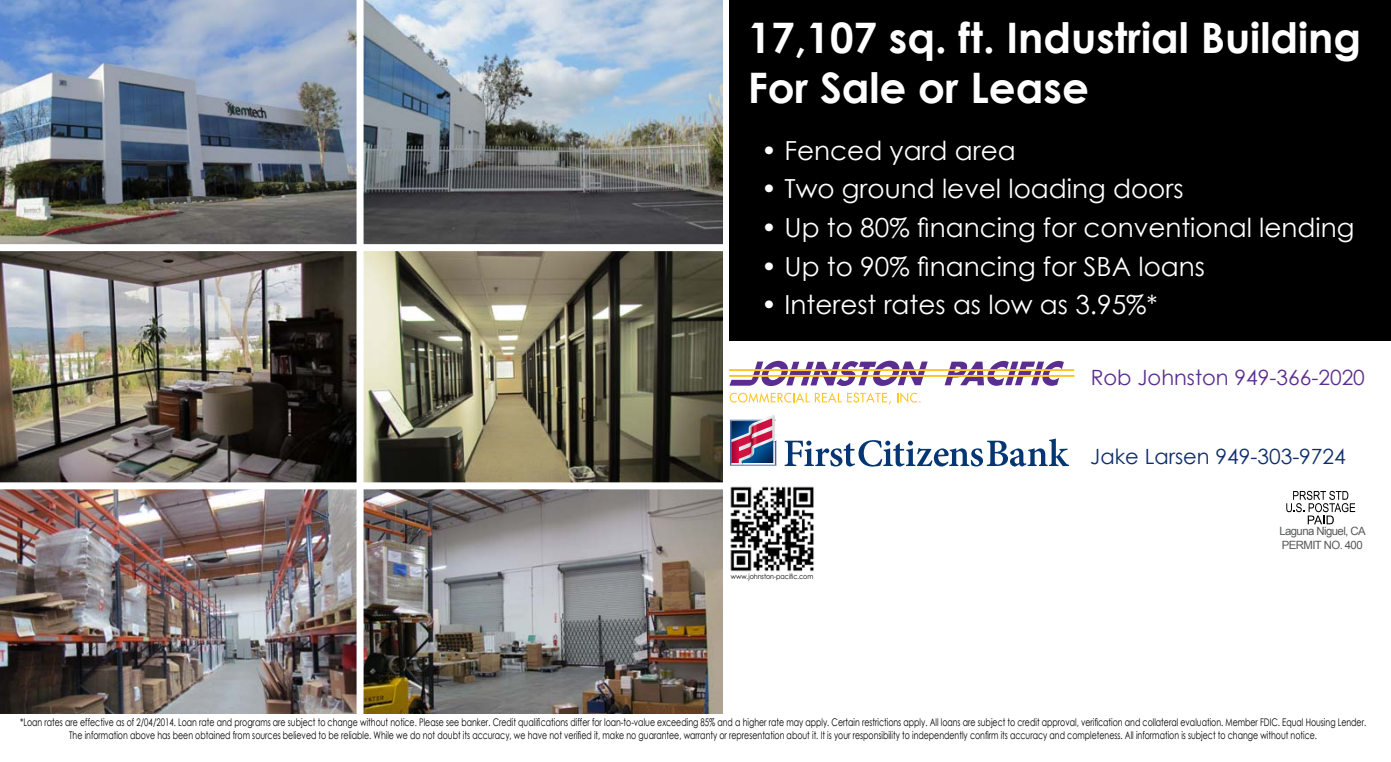
<style>
.page{position:relative;width:1391px;height:762px;background:#fff}
.page>*{position:absolute;margin:0;border:0;box-sizing:border-box;transform-origin:0 0}
.t1{font:700 42px/50.4px "Century Gothic";color:#fff}
.t2{font:26.25px "Century Gothic";color:#fff}
.t3{font:21px "Century Gothic";color:#5c2d91}
.t4{font:21px "Century Gothic";color:#0e2d6c}
.t5{font:11.38px/13.7px "Arial";letter-spacing:-.05em;color:#58595b}
.t6{font:10.5px/12.6px "Century Gothic";color:#000;text-align:center;scale:.75 1}
.t7{font:7.17px "Century Gothic";color:#000;scale:.89 1}
</style>
<div class="page">
<div style="left:729px;top:0;width:661px;height:341px;background:#000"></div>
<svg style="left:729px;top:360px;width:198px;height:26px"></svg>
<svg style="left:944px;top:361px;width:119px;height:24px"></svg>
<hr style="left:729px;top:369px;width:345px;height:2px;background:#ffc425">
<hr style="left:729px;top:375px;width:345px;height:2px;background:#ffc425">
<svg style="left:729px;top:392px;width:80px;height:10px"></svg>
<svg style="left:815px;top:392px;width:26px;height:10px"></svg>
<svg style="left:847px;top:392px;width:44px;height:12px"></svg>
<svg style="left:897px;top:392px;width:23px;height:10px"></svg>
<svg style="left:730px;top:415px;width:46px;height:51px;background:#8f7194"></svg>
<svg style="left:784px;top:438px;width:285px;height:28px"></svg>
<img style="left:363px;top:0;width:360px;height:244px">
<img style="left:0;top:251px;width:723px;height:231px">
<img style="left:0;top:489px;width:356px;height:223px">
<img style="left:0;top:0;width:356px;height:244px">
<img style="left:363px;top:489px;width:360px;height:223px">
<div style="left:356px;top:0;width:7px;height:718px;background:#fff"></div>
<svg style="left:1286px;top:490px;width:69px;height:34px"></svg>
<img style="left:730px;top:486px;width:84px;height:86px">
<h1 class="t1" style="left:747px;top:11px;width:615px">17,107 sq. ft. Industrial Building<br>For Sale or Lease</h1>
<h2 class="t2" style="left:761px;top:132px;width:256px">• Fenced yard area</h2>
<h2 class="t2" style="left:761px;top:170px;width:424px">• Two ground level loading doors</h2>
<h2 class="t2" style="left:761px;top:209px;width:594px">• Up to 80% financing for conventional lending</h2>
<h2 class="t2" style="left:761px;top:247px;width:445px">• Up to 90% financing for SBA loans</h2>
<h2 class="t2" style="left:761px;top:286px;width:398px">• Interest rates as low as 3.95%*</h2>
<h3 class="t3" style="left:1090px;top:363px;width:276px">Rob Johnston 949-366-2020</h3>
<h3 class="t4" style="left:1090px;top:441px;width:257px">Jake Larsen 949-303-9724</h3>
<p class="t7" style="left:731px;top:570px;width:94px">www.johnston-pacific.com</p>
<p class="t5" style="left:1279px;top:524px;width:88px">Laguna Niguel, CA<br>PERMIT NO. 400</p>
<p class="t6" style="left:20px;top:715px;width:1796px">*Loan rates are effective as of 2/04/2014. Loan rate and programs are subject to change without notice. Please see banker. Credit qualifications differ for loan-to-value exceeding 85% and a higher rate may apply. Certain restrictions apply. All loans are subject to credit approval, verification and collateral evaluation. Member FDIC. Equal Housing Lender.<br>The information above has been obtained from sources believed to be reliable. While we do not doubt its accuracy, we have not verified it, make no guarantee, warranty or representation about it. It is your responsibility to independently confirm its accuracy and completeness. All information is subject to change without notice.</p>
</div>
